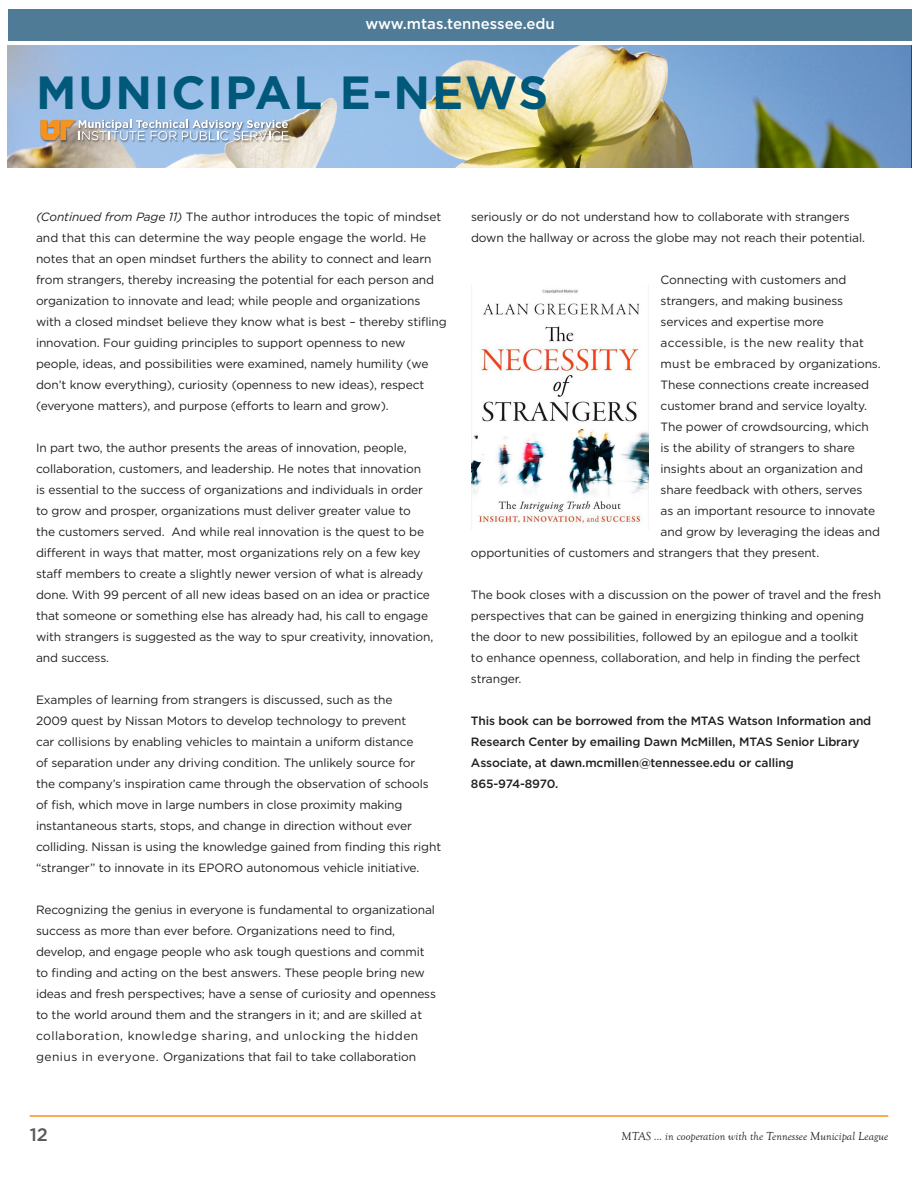
<style>
.page{position:relative;width:918px;height:1188px;background:#fff}
.page>*{position:absolute;margin:0;border:0;box-sizing:border-box;transform-origin:0 0}
.t1{font:700 46.5px "Gotham";letter-spacing:.04em;color:#00597a}
.t2{font:500 18px "Gotham";color:#57585a}
.t3{font:500 15px "Gotham";color:#fff}
.t4{font:12px/21px "Gotham";letter-spacing:-.01em;color:#231f20}
.t5{font:500 12px/21px "Gotham";letter-spacing:-.01em;color:#231f20}
.t6{font:italic 12px "Goudy Old Style T";color:#231f20}
.t7{font:12px "Gotham";letter-spacing:.02em;color:#231f20}
.s1{font-style:italic}
</style>
<div class="page">
<hr style="left:30px;top:1115px;width:858px;height:2px;background:#f7931d">
<div style="left:8px;top:9px;width:904px;height:31px;background:#4f7b96"></div>
<img style="left:8px;top:45px;width:902px;height:122px">
<div style="left:40px;top:120px;width:251px;height:23px;background:#231f20;opacity:.55"></div>
<svg style="left:40px;top:120px;width:248px;height:20px;background:#b8bbbf"></svg>
<img style="left:471px;top:286px;width:178px;height:244px">
<p class="t3" style="left:365px;top:14px;width:191px">www.mtas.tennessee.edu</p>
<h1 class="t1" style="left:36px;top:62px;width:514px">MUNICIPAL E-NEWS</h1>
<p class="t4" style="left:36px;top:206px;width:412px"><span class="s1">(Continued from Page 11)</span> The author introduces the topic of mindset and that this can determine the way people engage the world. He notes that an open mindset furthers the ability to connect and learn from strangers, thereby increasing the potential for each person and organization to innovate and lead; while people and organizations with a closed mindset believe they know what is best – thereby stifling innovation. Four guiding principles to support openness to new people, ideas, and possibilities were examined, namely humility (we don’t know everything), curiosity (openness to new ideas), respect (everyone matters), and purpose (efforts to learn and grow).</p>
<p class="t4" style="left:36px;top:437px;width:399px">In part two, the author presents the areas of innovation, people, collaboration, customers, and leadership. He notes that innovation<br>is essential to the success of organizations and individuals in order to grow and prosper, organizations must deliver greater value to<br>the customers served. And while real innovation is the quest to be different in ways that matter, most organizations rely on a few key staff members to create a slightly newer version of what is already done. With 99 percent of all new ideas based on an idea or practice that someone or something else has already had, his call to engage with strangers is suggested as the way to spur creativity, innovation, and success.</p>
<p class="t4" style="left:36px;top:689px;width:407px">Examples of learning from strangers is discussed, such as the<br>2009 quest by Nissan Motors to develop technology to prevent<br>car collisions by enabling vehicles to maintain a uniform distance<br>of separation under any driving condition. The unlikely source for<br>the company’s inspiration came through the observation of schools of fish, which move in large numbers in close proximity making instantaneous starts, stops, and change in direction without ever colliding. Nissan is using the knowledge gained from finding this right “stranger” to innovate in its EPORO autonomous vehicle initiative.</p>
<p class="t4" style="left:36px;top:899px;width:402px">Recognizing the genius in everyone is fundamental to organizational success as more than ever before. Organizations need to find, develop, and engage people who ask tough questions and commit to finding and acting on the best answers. These people bring new ideas and fresh perspectives; have a sense of curiosity and openness to the world around them and the strangers in it; and are skilled at collaboration, knowledge sharing, and unlocking the hidden genius in everyone. Organizations that fail to take collaboration</p>
<p class="t4" style="left:471px;top:206px;width:395px">seriously or do not understand how to collaborate with strangers down the hallway or across the globe may not reach their potential.</p>
<p class="t4" style="left:661px;top:269px;width:187px">Connecting with customers and</p>
<p class="t4" style="left:661px;top:290px;width:184px">strangers, and making business</p>
<p class="t4" style="left:661px;top:311px;width:165px">services and expertise more</p>
<p class="t7" style="left:661px;top:335px;width:205px">accessible, is the new reality that</p>
<p class="t4" style="left:661px;top:353px;width:222px">must be embraced by organizations.</p>
<p class="t4" style="left:661px;top:374px;width:210px">These connections create increased</p>
<p class="t4" style="left:661px;top:395px;width:208px">customer brand and service loyalty.</p>
<p class="t4" style="left:661px;top:416px;width:210px">The power of crowdsourcing, which</p>
<p class="t4" style="left:661px;top:437px;width:196px">is the ability of strangers to share</p>
<p class="t4" style="left:661px;top:458px;width:204px">insights about an organization and</p>
<p class="t4" style="left:661px;top:479px;width:203px">share feedback with others, serves</p>
<p class="t4" style="left:661px;top:500px;width:216px">as an important resource to innovate</p>
<p class="t4" style="left:661px;top:521px;width:221px">and grow by leveraging the ideas and</p>
<p class="t4" style="left:471px;top:542px;width:350px">opportunities of customers and strangers that they present.</p>
<p class="t4" style="left:471px;top:584px;width:412px">The book closes with a discussion on the power of travel and the fresh perspectives that can be gained in energizing thinking and opening the door to new possibilities, followed by an epilogue and a toolkit<br>to enhance openness, collaboration, and help in finding the perfect stranger.</p>
<p class="t5" style="left:471px;top:710px;width:402px">This book can be borrowed from the MTAS Watson Information and<br>Research Center by emailing Dawn McMillen, MTAS Senior Library<br>Associate, at dawn.mcmillen@tennessee.edu or calling</p>
<p class="t5" style="left:471px;top:773px;width:89px">865-974-8970.</p>
<h2 class="t2" style="left:30px;top:1123px;width:20px">12</h2>
<p class="t6" style="left:622px;top:1130px;width:268px">MTAS ... in cooperation with the Tennessee Municipal League</p>
</div>
